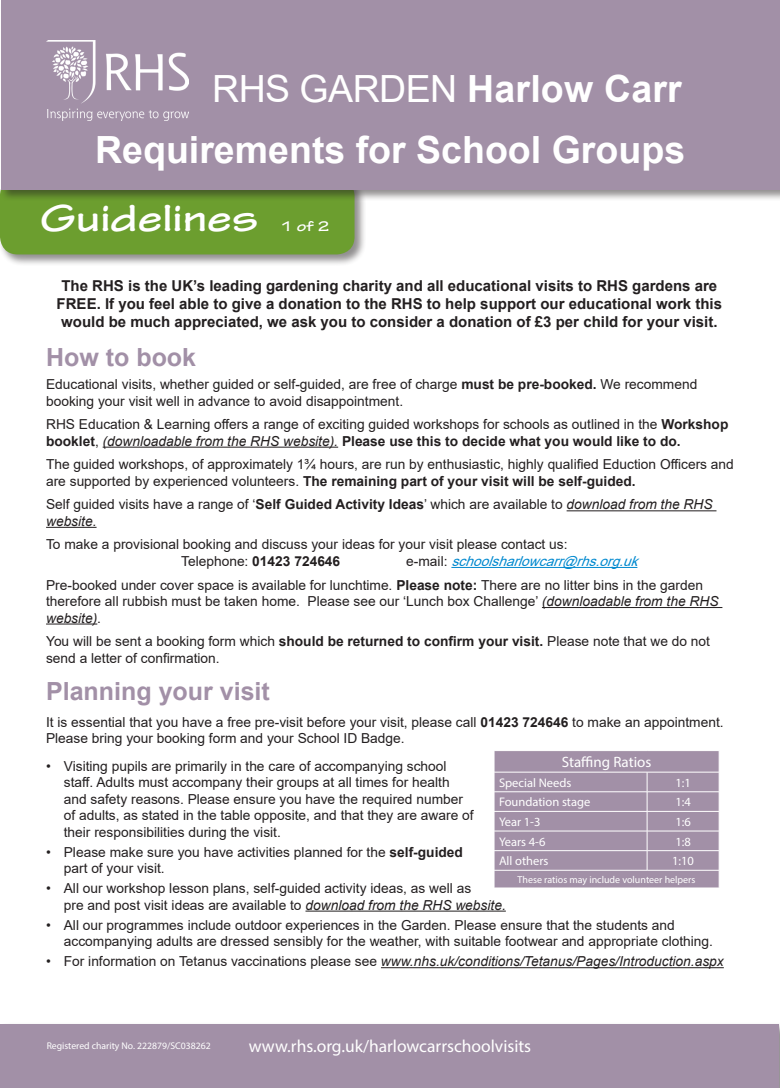
<style>
.page{position:relative;width:780px;height:1088px;background:#fff}
.page>*{position:absolute;margin:0;border:0;box-sizing:border-box;transform-origin:0 0}
.t1{font:700 expanded 40px "Tekton Pro";color:#fff}
.t2{font:700 37.5px "Arial";color:#fff}
.t3{font:700 25px "Arial";color:#a290a7}
.t4{font:17.5px "Myriad Pro";color:#fff}
.t5{font:700 15px/18px "Arial";color:#231f20;text-align:center}
.t6{font:15px "Myriad Pro";color:#fff}
.t7{font:700 expanded 15px "Tekton Pro";color:#fff}
.t8{font:13.75px/16.5px "Arial";color:#231f20}
.t9{font:italic 13.75px "Arial";color:#231f20}
.t10{font:italic 13.75px "Arial";color:#0089cf}
.t11{font:700 13.75px "Arial";color:#231f20}
.t12{font:12.5px "Myriad Pro";color:#fff}
.t13{font:10px "Myriad Pro";color:#fff}
.t14{font:9.75px "Myriad Pro";color:#fff}
.s1{font-weight:400}
.s2{font-weight:700}
.s3{font-style:italic}
.s4{font-style:normal;color:#231f20}
.s5{font-style:normal}
</style>
<div class="page">
<div style="left:0;top:176px;width:366px;height:90px;background:#231f20;opacity:.5"></div>
<div style="left:0;top:178px;width:354px;height:76px;background:#6c9e2f;border-radius:18px"></div>
<div style="left:0;top:0;width:780px;height:201px;background:#231f20;opacity:.5"></div>
<div style="left:2px;top:0;width:778px;height:189px;background:#a290a7"></div>
<hr style="left:103px;top:447px;width:235px;height:1px;background:#231f20">
<hr style="left:566px;top:510px;width:150px;height:1px;background:#231f20">
<hr style="left:46px;top:527px;width:51px;height:1px;background:#231f20">
<hr style="left:451px;top:567px;width:186px;height:1px;background:#0089cf">
<hr style="left:542px;top:607px;width:180px;height:1px;background:#231f20">
<hr style="left:46px;top:623px;width:51px;height:1px;background:#231f20">
<hr style="left:305px;top:910px;width:201px;height:1px;background:#231f20">
<hr style="left:381px;top:967px;width:342px;height:1px;background:#231f20">
<svg style="left:494px;top:751px;width:225px;height:137px;background:#a796ab"></svg>
<div style="left:0;top:1022px;width:780px;height:66px;background:#231f20;opacity:.5"></div>
<div style="left:0;top:1024px;width:778px;height:64px;background:#a290a7"></div>
<img style="left:46px;top:41px;width:142px;height:79px">
<p class="t2" style="left:212px;top:63px;width:471px"><span class="s1">RHS GARDEN</span> Harlow Carr</p>
<p class="t2" style="left:95px;top:123px;width:591px">Requirements for School Groups</p>
<p class="t1" style="left:40px;top:195px;width:219px">Guidelines</p>
<p class="t7" style="left:280px;top:218px;width:52px">1 of 2</p>
<p class="t5" style="left:57px;top:277px;width:667px">The RHS is the UK’s leading gardening charity and all educational visits to RHS gardens are<br>FREE. If you feel able to give a donation to the RHS to help support our educational work this would be much appreciated, we ask you to consider a donation of £3 per child for your visit.</p>
<p class="t3" style="left:46px;top:339px;width:152px">How to book</p>
<p class="t8" style="left:46px;top:376px;width:652px">Educational visits, whether guided or self-guided, are free of charge <span class="s2">must be pre-booked.</span> We recommend booking your visit well in advance to avoid disappointment.</p>
<p class="t8" style="left:46px;top:416px;width:683px">RHS Education &amp; Learning offers a range of exciting guided workshops for schools as outlined in the <span class="s2">Workshop booklet</span>, <span class="s3">(downloadable from the RHS website).</span> <span class="s2">Please use this to decide what you would like to do.</span></p>
<p class="t8" style="left:46px;top:456px;width:689px">The guided workshops, of approximately 1¾ hours, are run by enthusiastic, highly qualified Eduction Officers and are supported by experienced volunteers. <span class="s2">The remaining part of your visit will be self-guided.</span></p>
<p class="t8" style="left:46px;top:496px;width:668px">Self guided visits have a range of ‘<span class="s2">Self Guided Activity Ideas</span>’ which are available to <span class="s3">download from the RHS website.</span></p>
<p class="t8" style="left:46px;top:536px;width:523px">To make a provisional booking and discuss your ideas for your visit please contact us:</p>
<p class="t11" style="left:181px;top:551px;width:161px"><span class="s1">Telephone:</span> 01423 724646</p>
<p class="t10" style="left:406px;top:552px;width:239px"><span class="s4">e - m a i l :</span> schoolsharlowcarr@rhs.org.uk</p>
<p class="t8" style="left:46px;top:576px;width:674px">Pre-booked under cover space is available for lunchtime. <span class="s2">Please note:</span> There are no litter bins in the garden therefore all rubbish must be taken home. Please see our ‘Lunch box Challenge’ <span class="s3">(downloadable from the RHS website)</span>.</p>
<p class="t8" style="left:46px;top:633px;width:665px">You will be sent a booking form which <span class="s2">should be returned to confirm your visit.</span> Please note that we do not send a letter of confirmation.</p>
<p class="t3" style="left:46px;top:673px;width:225px">Planning your visit</p>
<p class="t8" style="left:46px;top:714px;width:679px">It is essential that you have a free pre-visit before your visit, please call <span class="s2">01423 724646</span> to make an appointment.</p>
<p class="t8" style="left:46px;top:730px;width:360px">Please bring your booking form and your School ID Badge.</p>
<p class="t8" style="left:64px;top:757px;width:411px;text-indent:-18px">• Visiting pupils are primarily in the care of accompanying school staff. Adults must accompany their groups at all times for health and safety reasons. Please ensure you have the required number of adults, as stated in the table opposite, and that they are aware of their responsibilities during the visit.</p>
<p class="t8" style="left:64px;top:843px;width:400px;text-indent:-18px">• Please make sure you have activities planned for the <span class="s2">self-guided </span>part of your visit.</p>
<p class="t8" style="left:64px;top:880px;width:443px;text-indent:-18px">• All our workshop lesson plans, self-guided activity ideas, as well as<br>pre and post visit ideas are available to <span class="s3">download from the RHS website.</span></p>
<p class="t8" style="left:64px;top:916px;width:650px;text-indent:-18px">• All our programmes include outdoor experiences in the Garden. Please ensure that the students and accompanying adults are dressed sensibly for the weather, with suitable footwear and appropriate clothing.</p>
<p class="t9" style="left:46px;top:952px;width:679px"><span class="s5">• For information on Tetanus vaccinations please see</span> www.nhs.uk/conditions/Tetanus/Pages/Introduction.aspx</p>
<p class="t6" style="left:561px;top:753px;width:91px">Staffing Ratios</p>
<p class="t12" style="left:499px;top:775px;width:74px">Special Needs</p>
<p class="t12" style="left:675px;top:775px;width:17px">1:1</p>
<p class="t12" style="left:499px;top:794px;width:93px">Foundation stage</p>
<p class="t12" style="left:675px;top:794px;width:17px">1:4</p>
<p class="t12" style="left:499px;top:814px;width:43px">Year 1-3</p>
<p class="t12" style="left:675px;top:814px;width:17px">1:6</p>
<p class="t12" style="left:499px;top:834px;width:48px">Years 4-6</p>
<p class="t12" style="left:675px;top:834px;width:17px">1:8</p>
<p class="t12" style="left:499px;top:853px;width:51px">All others</p>
<p class="t12" style="left:672px;top:853px;width:23px">1:10</p>
<p class="t13" style="left:517px;top:873px;width:179px">These ratios may include volunteer helpers</p>
<p class="t14" style="left:47px;top:1040px;width:165px">Registered charity No. 222879/SC038262</p>
<p class="t4" style="left:249px;top:1035px;width:284px">www.rhs.org.uk/harlowcarrschoolvisits</p>
</div>
